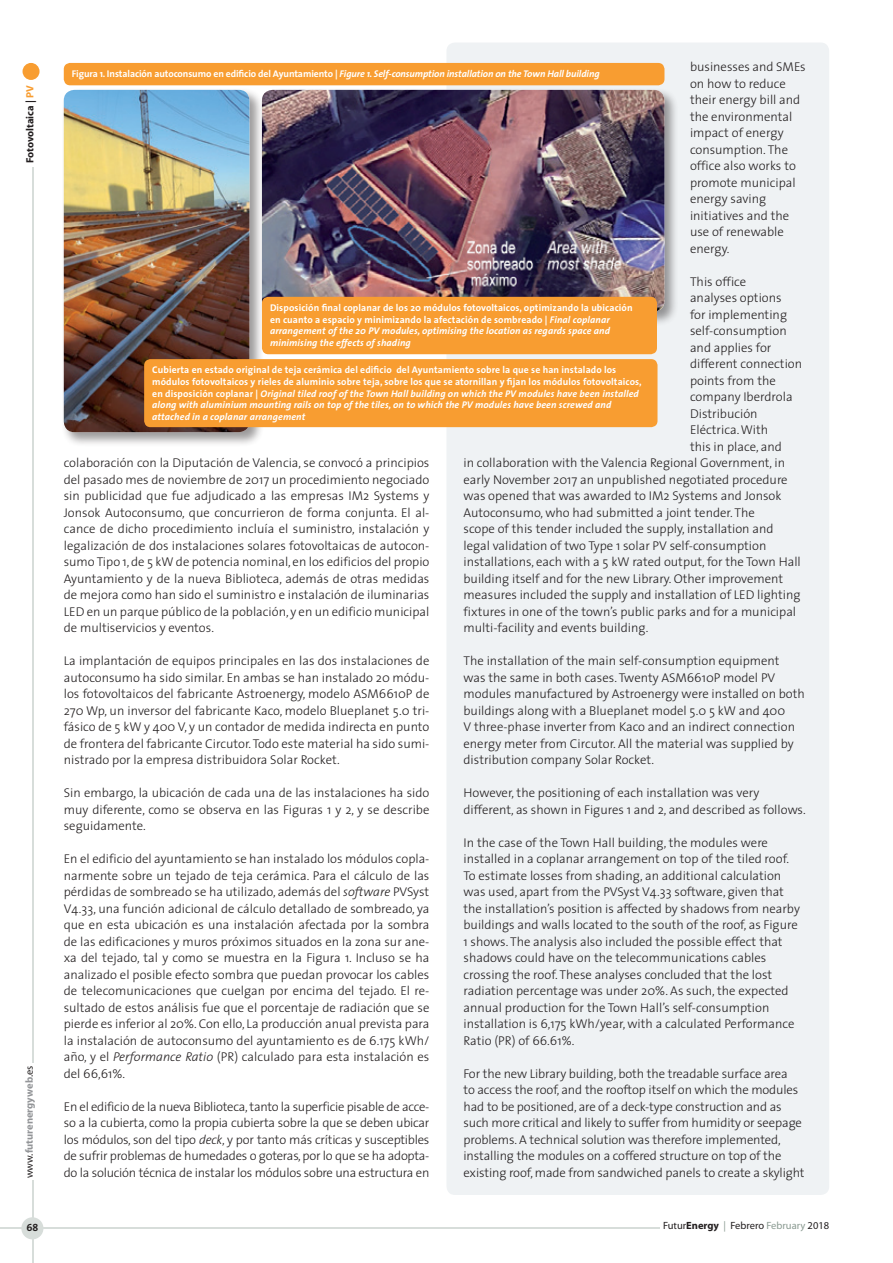
<style>
.page{position:relative;width:893px;height:1263px;background:#fff}
.page>*{position:absolute;margin:0;border:0;box-sizing:border-box;transform-origin:0 0}
.t1{font:300 12.75px/16.5px "The Sans";color:#231f20;text-align:justify}
.t2{font:10.5px "Myriad";color:#231f20}
.t3{font:700 10.5px "Myriad";color:#939598}
.t4{font:700 10.5px "Myriad";color:#231f20}
.t5{font:10.5px "The Sans Bold Caps";color:#231f20}
.t6{font:700 9.75px/11.7px "The Sans";letter-spacing:.01em;color:#fff}
.t7{font:italic 700 9.75px "The Sans";letter-spacing:-.01em;color:#fff}
.s1{color:#f89d31}
.s2{font-weight:400;color:#231f20}
.s3{font-style:normal}
.s4{font-style:italic}
.s5{font-weight:700}
.s6{color:#8b9b92}
</style>
<div class="page">
<div style="left:23px;top:63px;width:17px;height:17px;background:#f89d31;border-radius:50%"></div>
<hr style="left:32px;top:167px;width:1px;height:895px;background:#d7ddda">
<hr style="left:0;top:1228px;width:659px;height:1px;background:#d7ddda">
<hr style="left:32px;top:1180px;width:1px;height:83px;background:#d7ddda">
<div style="left:21px;top:1217px;width:22px;height:22px;background:#d7ddda;border-radius:50%"></div>
<div style="left:446px;top:43px;width:383px;height:1152px;background:#eff2f4;border-radius:9px"></div>
<div style="left:64px;top:63px;width:600px;height:22px;background:#f89d31;border-radius:6px"></div>
<div style="left:61px;top:87px;width:203px;height:360px;background:#231f20;opacity:.45"></div>
<img style="left:64px;top:90px;width:185px;height:342px">
<div style="left:260px;top:87px;width:419px;height:239px;background:#231f20;opacity:.45"></div>
<img style="left:262px;top:90px;width:402px;height:221px">
<div style="left:262px;top:297px;width:395px;height:57px;background:#f89d31;border-radius:6px"></div>
<div style="left:144px;top:359px;width:513px;height:68px;background:#f89d31;border-radius:6px"></div>
<p class="t4" style="left:24px;top:163px;width:79px;rotate:-90deg">Fotovoltaica | <span class="s1">PV</span></p>
<p class="t3" style="left:24px;top:1178px;width:114px;rotate:-90deg"><span class="s2">www.</span>futurenergyweb<span class="s2">.es</span></p>
<p class="t1" style="left:690px;top:58px;width:117px;text-align:left">businesses and SMEs on how to reduce their energy bill and the environmental impact of energy consumption. The office also works to promote municipal energy saving initiatives and the use of renewable energy.</p>
<p class="t1" style="left:690px;top:273px;width:58px">This office</p>
<p class="t1" style="left:690px;top:289px;width:93px">analyses options</p>
<p class="t1" style="left:690px;top:306px;width:99px">for implementing</p>
<p class="t1" style="left:690px;top:322px;width:98px">self-consumption</p>
<p class="t1" style="left:690px;top:339px;width:83px">and applies for</p>
<p class="t1" style="left:690px;top:355px;width:114px">different connection</p>
<p class="t1" style="left:690px;top:372px;width:87px">points from the</p>
<p class="t1" style="left:690px;top:388px;width:104px">company Iberdrola</p>
<p class="t1" style="left:690px;top:405px;width:69px">Distribución</p>
<p class="t1" style="left:690px;top:421px;width:80px">Eléctrica. With</p>
<p class="t1" style="left:690px;top:438px;width:93px">this in place, and</p>
<p class="t1" style="left:463px;top:454px;width:323px">in collaboration with the Valencia Regional Government, in</p>
<p class="t1" style="left:463px;top:471px;width:326px">early November 2017 an unpublished negotiated procedure</p>
<p class="t1" style="left:463px;top:487px;width:319px">was opened that was awarded to IM2 Systems and Jonsok</p>
<p class="t1" style="left:463px;top:504px;width:293px">Autoconsumo, who had submitted a joint tender. The</p>
<p class="t1" style="left:463px;top:520px;width:311px">scope of this tender included the supply, installation and</p>
<p class="t1" style="left:463px;top:537px;width:304px">legal validation of two Type 1 solar PV self-consumption</p>
<p class="t1" style="left:463px;top:553px;width:339px">installations, each with a 5 kW rated output, for the Town Hall</p>
<p class="t1" style="left:463px;top:570px;width:321px">building itself and for the new Library. Other improvement</p>
<p class="t1" style="left:463px;top:586px;width:339px">measures included the supply and installation of LED lighting</p>
<p class="t1" style="left:463px;top:603px;width:334px">fixtures in one of the town’s public parks and for a municipal</p>
<p class="t1" style="left:463px;top:619px;width:186px">multi-facility and events building.</p>
<p class="t1" style="left:463px;top:652px;width:343px;text-align:left">The installation of the main self-consumption equipment<br>was the same in both cases. Twenty ASM6610P model PV modules manufactured by Astroenergy were installed on both buildings along with a Blueplanet model 5.0 5 kW and 400<br>V three-phase inverter from Kaco and an indirect connection energy meter from Circutor. All the material was supplied by distribution company Solar Rocket.</p>
<p class="t1" style="left:463px;top:784px;width:344px">However, the positioning of each installation was very different, as shown in Figures 1 and 2, and described as follows.</p>
<p class="t1" style="left:463px;top:834px;width:338px;text-align:left">In the case of the Town Hall building, the modules were installed in a coplanar arrangement on top of the tiled roof.<br>To estimate losses from shading, an additional calculation was used, apart from the PVSyst V4.33 software, given that the installation’s position is affected by shadows from nearby buildings and walls located to the south of the roof, as Figure 1 shows. The analysis also included the possible effect that shadows could have on the telecommunications cables crossing the roof. These analyses concluded that the lost radiation percentage was under 20%. As such, the expected annual production for the Town Hall’s self-consumption installation is 6,175 kWh/year, with a calculated Performance Ratio (PR) of 66.61%.</p>
<p class="t1" style="left:463px;top:1065px;width:343px;text-align:left">For the new Library building, both the treadable surface area<br>to access the roof, and the rooftop itself on which the modules had to be positioned, are of a deck-type construction and as such more critical and likely to suffer from humidity or seepage problems. A technical solution was therefore implemented, installing the modules on a coffered structure on top of the existing roof, made from sandwiched panels to create a skylight</p>
<p class="t7" style="left:72px;top:66px;width:529px"><span class="s3">Figura 1. Instalación autoconsumo en edificio del Ayuntamiento |</span> Figure 1. Self-consumption installation on the Town Hall building</p>
<p class="t6" style="left:270px;top:302px;width:364px">Disposición final coplanar de los 20 módulos fotovoltaicos, optimizando la ubicación en cuanto a espacio y minimizando la afectación de sombreado | <span class="s4">Final coplanar arrangement of the 20 PV modules, optimising the location as regards space and minimising the effects of shading</span></p>
<p class="t6" style="left:152px;top:364px;width:491px">Cubierta en estado original de teja cerámica del edificio del Ayuntamiento sobre la que se han instalado los módulos fotovoltaicos y rieles de aluminio sobre teja, sobre los que se atornillan y fijan los módulos fotovoltaicos, en disposición coplanar | <span class="s4">Original tiled roof of the Town Hall building on which the PV modules have been installed along with aluminium mounting rails on top of the tiles, on to which the PV modules have been screwed and attached in a coplanar arrangement</span></p>
<p class="t1" style="left:64px;top:454px;width:367px">colaboración con la Diputación de Valencia, se convocó a principios del pasado mes de noviembre de 2017 un procedimiento negociado sin publicidad que fue adjudicado a las empresas IM2 Systems y Jonsok Autoconsumo, que concurrieron de forma conjunta. El al&shy;cance de dicho procedimiento incluía el suministro, instalación y legalización de dos instalaciones solares fotovoltaicas de autocon&shy;sumo Tipo 1, de 5 kW de potencia nominal, en los edificios del propio Ayuntamiento y de la nueva Biblioteca, además de otras medidas de mejora como han sido el suministro e instalación de iluminarias LED en un parque público de la población, y en un edificio municipal de multiservicios y eventos.</p>
<p class="t1" style="left:64px;top:652px;width:367px">La implantación de equipos principales en las dos instalaciones de autoconsumo ha sido similar. En ambas se han instalado 20 módu&shy;los fotovoltaicos del fabricante Astroenergy, modelo ASM6610P de 270 Wp, un inversor del fabricante Kaco, modelo Blueplanet 5.0 tri&shy;fásico de 5 kW y 400 V, y un contador de medida indirecta en punto de frontera del fabricante Circutor. Todo este material ha sido sumi&shy;nistrado por la empresa distribuidora Solar Rocket.</p>
<p class="t1" style="left:64px;top:784px;width:367px">Sin embargo, la ubicación de cada una de las instalaciones ha sido muy diferente, como se observa en las Figuras 1 y 2, y se describe seguidamente.</p>
<p class="t1" style="left:64px;top:850px;width:367px">En el edificio del ayuntamiento se han instalado los módulos copla&shy;narmente sobre un tejado de teja cerámica. Para el cálculo de las pérdidas de sombreado se ha utilizado, además del <span class="s4">software</span> PVSyst V4.33, una función adicional de cálculo detallado de sombreado, ya que en esta ubicación es una instalación afectada por la sombra de las edificaciones y muros próximos situados en la zona sur ane&shy;xa del tejado, tal y como se muestra en la Figura 1. Incluso se ha analizado el posible efecto sombra que puedan provocar los cables de telecomunicaciones que cuelgan por encima del tejado. El re&shy;sultado de estos análisis fue que el porcentaje de radiación que se pierde es inferior al 20%. Con ello, La producción anual prevista para la instalación de autoconsumo del ayuntamiento es de 6.175 kWh/ año, y el <span class="s4">Performance Ratio</span> (PR) calculado para esta instalación es del 66,61%.</p>
<p class="t1" style="left:64px;top:1098px;width:367px">En el edificio de la nueva Biblioteca, tanto la superficie pisable de acce&shy;so a la cubierta, como la propia cubierta sobre la que se deben ubicar los módulos, son del tipo <span class="s4">deck</span>, y por tanto más críticas y susceptibles de sufrir problemas de humedades o goteras, por lo que se ha adopta&shy;do la solución técnica de instalar los módulos sobre una estructura en</p>
<p class="t5" style="left:27px;top:1219px;width:13px">68</p>
<p class="t2" style="left:663px;top:1220px;width:168px">Futur<span class="s5">Energy</span> <span class="s6">|</span> Febrero <span class="s6">February</span> 2018</p>
</div>
